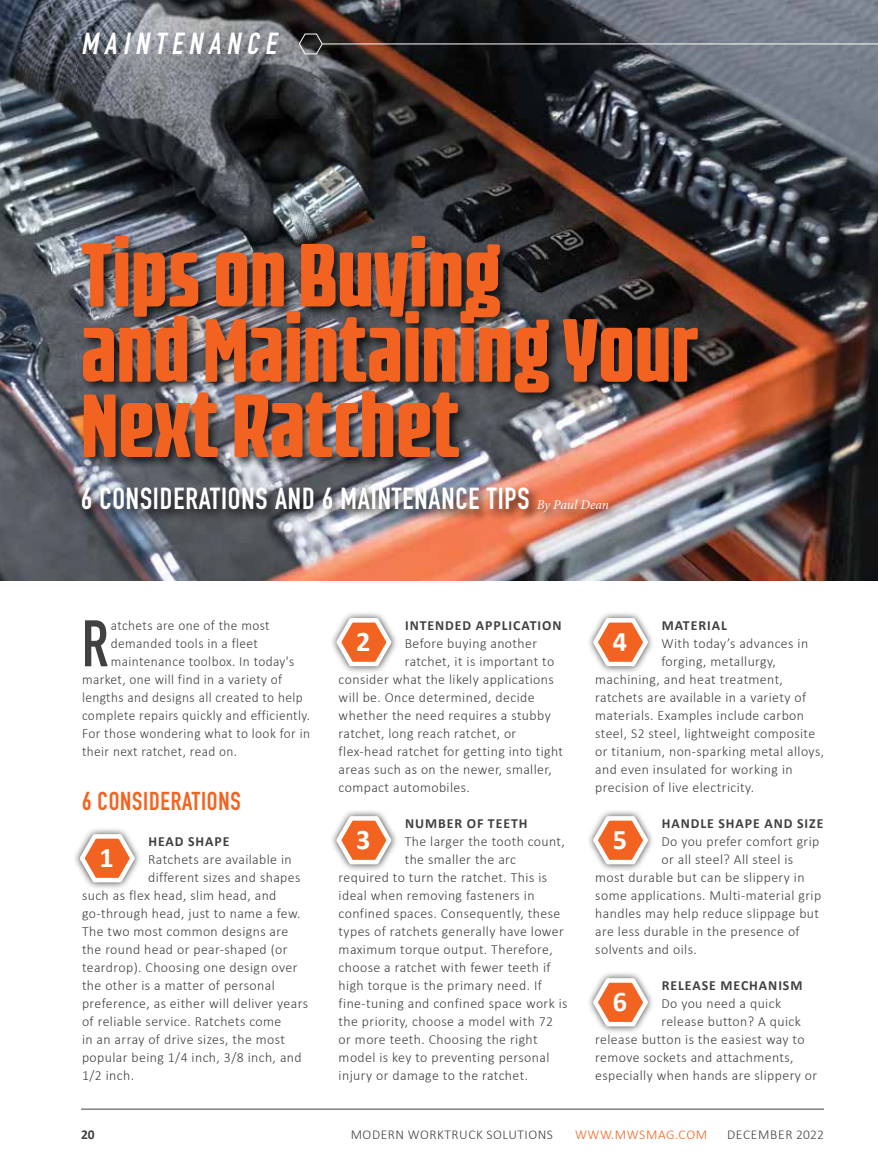
<style>
.page{position:relative;width:878px;height:1175px;background:#fff}
.page>*{position:absolute;margin:0;border:0;box-sizing:border-box;transform-origin:0 0}
.t1{font:900 89.85px/75.3px "Fidel";color:#f26322}
.t2{font:64.5px "DIN Engschrift";color:#414042;scale:.96 1}
.t3{font:700 30px "DIN Condensed";letter-spacing:.03em;color:#fff}
.t4{font:italic 700 30px "DIN Condensed";color:#fff}
.t5{font:700 28.5px "Calibri";color:#fff}
.t6{font:700 25.5px "DIN Condensed";letter-spacing:.03em;color:#f26322}
.t7{font:300 13.95px "Calibri";letter-spacing:.03em;color:#414042}
.t8{font:300 13.95px "Calibri";letter-spacing:.03em;color:#414042;scale:.96 1}
.t9{font:700 13.95px "Calibri";letter-spacing:.07em;color:#414042}
.t10{font:300 13.5px "Calibri";letter-spacing:.04em;color:#414042}
.t11{font:300 13.5px "Calibri";letter-spacing:.05em;color:#f26322}
.t12{font:italic 13.5px "Minion Pro";letter-spacing:-.015em;color:#fff}
.t13{font:700 13.5px "Calibri";color:#414042}
</style>
<div class="page">
<img style="left:0;top:0;width:878px;height:580px">
<hr style="left:81px;top:1108px;width:743px;height:1px;background:#414042">
<hr style="left:322px;top:44px;width:556px;height:1px;background:#fff">
<svg style="left:299px;top:34px;width:23px;height:20px"></svg>
<div style="left:72px;top:826px;width:70px;height:64px;background:#000;opacity:.75"></div>
<svg style="left:77px;top:832px;width:61px;height:54px"></svg>
<div style="left:329px;top:610px;width:69px;height:64px;background:#000;opacity:.75"></div>
<svg style="left:333px;top:616px;width:61px;height:54px"></svg>
<div style="left:329px;top:808px;width:69px;height:64px;background:#000;opacity:.75"></div>
<svg style="left:333px;top:814px;width:61px;height:54px"></svg>
<div style="left:585px;top:610px;width:70px;height:64px;background:#000;opacity:.75"></div>
<svg style="left:590px;top:616px;width:61px;height:54px"></svg>
<div style="left:585px;top:808px;width:70px;height:64px;background:#000;opacity:.75"></div>
<svg style="left:590px;top:814px;width:61px;height:54px"></svg>
<div style="left:585px;top:970px;width:70px;height:64px;background:#000;opacity:.75"></div>
<svg style="left:590px;top:976px;width:61px;height:54px"></svg>
<div style="left:79px;top:233px;width:631px;height:292px;background:#000;opacity:.75"></div>
<h3 class="t4" style="left:81px;top:23px;width:203px">MAINTENANCE</h3>
<h1 class="t1" style="left:81px;top:234px;width:618px">Tips on Buying<br>and Maintaining Your<br>Next Ratchet</h1>
<h3 class="t3" style="left:81px;top:479px;width:450px">6 CONSIDERATIONS AND 6 MAINTENANCE TIPS</h3>
<p class="t12" style="left:536px;top:496px;width:74px">By Paul Dean</p>
<h2 class="t2" style="left:82px;top:606px;width:29px">R</h2>
<p class="t8" style="left:111px;top:617px;width:167px">atchets are one of the most</p>
<p class="t8" style="left:111px;top:635px;width:154px">demanded tools in a fleet</p>
<p class="t8" style="left:111px;top:653px;width:193px">maintenance toolbox. In today's</p>
<p class="t8" style="left:82px;top:671px;width:210px">market, one will find in a variety of</p>
<p class="t8" style="left:82px;top:689px;width:231px">lengths and designs all created to help</p>
<p class="t8" style="left:82px;top:707px;width:239px">complete repairs quickly and efficiently.</p>
<p class="t8" style="left:82px;top:725px;width:239px">For those wondering what to look for in</p>
<p class="t8" style="left:82px;top:743px;width:163px">their next ratchet, read on.</p>
<h3 class="t6" style="left:82px;top:784px;width:160px">6 CONSIDERATIONS</h3>
<h3 class="t5" style="left:99px;top:839px;width:16px">1</h3>
<p class="t9" style="left:148px;top:833px;width:83px">HEAD SHAPE</p>
<p class="t7" style="left:148px;top:851px;width:145px">Ratchets are available in</p>
<p class="t7" style="left:148px;top:869px;width:154px">different sizes and shapes</p>
<p class="t7" style="left:82px;top:887px;width:196px">such as flex head, slim head, and</p>
<p class="t7" style="left:82px;top:905px;width:220px">go-through head, just to name a few.</p>
<p class="t7" style="left:82px;top:923px;width:208px">The two most common designs are</p>
<p class="t7" style="left:82px;top:941px;width:207px">the round head or pear-shaped (or</p>
<p class="t7" style="left:82px;top:959px;width:217px">teardrop). Choosing one design over</p>
<p class="t7" style="left:82px;top:977px;width:194px">the other is a matter of personal</p>
<p class="t7" style="left:82px;top:995px;width:227px">preference, as either will deliver years</p>
<p class="t7" style="left:82px;top:1013px;width:201px">of reliable service. Ratchets come</p>
<p class="t7" style="left:82px;top:1031px;width:204px">in an array of drive sizes, the most</p>
<p class="t7" style="left:82px;top:1049px;width:221px">popular being 1/4 inch, 3/8 inch, and</p>
<p class="t7" style="left:82px;top:1067px;width:54px">1/2 inch.</p>
<p class="t9" style="left:405px;top:617px;width:158px">INTENDED APPLICATION</p>
<p class="t7" style="left:405px;top:635px;width:134px">Before buying another</p>
<p class="t7" style="left:405px;top:653px;width:151px">ratchet, it is important to</p>
<p class="t7" style="left:338px;top:671px;width:217px">consider what the likely applications</p>
<p class="t7" style="left:338px;top:689px;width:197px">will be. Once determined, decide</p>
<p class="t7" style="left:338px;top:707px;width:214px">whether the need requires a stubby</p>
<p class="t7" style="left:338px;top:725px;width:179px">ratchet, long reach ratchet, or</p>
<p class="t7" style="left:338px;top:743px;width:226px">flex-head ratchet for getting into tight</p>
<p class="t7" style="left:338px;top:761px;width:214px">areas such as on the newer, smaller,</p>
<p class="t7" style="left:338px;top:779px;width:133px">compact automobiles.</p>
<h3 class="t5" style="left:356px;top:821px;width:16px">3</h3>
<h3 class="t5" style="left:356px;top:623px;width:16px">2</h3>
<p class="t9" style="left:405px;top:815px;width:124px">NUMBER OF TEETH</p>
<p class="t7" style="left:405px;top:833px;width:162px">The larger the tooth count,</p>
<p class="t7" style="left:405px;top:851px;width:113px">the smaller the arc</p>
<p class="t7" style="left:338px;top:869px;width:210px">required to turn the ratchet. This is</p>
<p class="t7" style="left:338px;top:887px;width:197px">ideal when removing fasteners in</p>
<p class="t7" style="left:338px;top:905px;width:223px">confined spaces. Consequently, these</p>
<p class="t7" style="left:338px;top:923px;width:227px">types of ratchets generally have lower</p>
<p class="t7" style="left:338px;top:941px;width:215px">maximum torque output. Therefore,</p>
<p class="t7" style="left:338px;top:959px;width:213px">choose a ratchet with fewer teeth if</p>
<p class="t7" style="left:338px;top:977px;width:205px">high torque is the primary need. If</p>
<p class="t7" style="left:338px;top:995px;width:230px">fine-tuning and confined space work is</p>
<p class="t7" style="left:338px;top:1013px;width:216px">the priority, choose a model with 72</p>
<p class="t7" style="left:338px;top:1031px;width:200px">or more teeth. Choosing the right</p>
<p class="t7" style="left:338px;top:1049px;width:212px">model is key to preventing personal</p>
<p class="t7" style="left:338px;top:1067px;width:191px">injury or damage to the ratchet.</p>
<p class="t9" style="left:661px;top:617px;width:67px">MATERIAL</p>
<p class="t7" style="left:661px;top:635px;width:148px">With today’s advances in</p>
<p class="t7" style="left:661px;top:653px;width:116px">forging, metallurgy,</p>
<p class="t7" style="left:595px;top:671px;width:189px">machining, and heat treatment,</p>
<p class="t7" style="left:595px;top:689px;width:212px">ratchets are available in a variety of</p>
<p class="t7" style="left:595px;top:707px;width:210px">materials. Examples include carbon</p>
<p class="t7" style="left:595px;top:725px;width:221px">steel, S2 steel, lightweight composite</p>
<p class="t7" style="left:595px;top:743px;width:230px">or titanium, non-sparking metal alloys,</p>
<p class="t7" style="left:595px;top:761px;width:199px">and even insulated for working in</p>
<p class="t7" style="left:595px;top:779px;width:160px">precision of live electricity.</p>
<h3 class="t5" style="left:612px;top:821px;width:16px">5</h3>
<h3 class="t5" style="left:612px;top:623px;width:16px">4</h3>
<p class="t9" style="left:661px;top:815px;width:163px">HANDLE SHAPE AND SIZE</p>
<p class="t7" style="left:661px;top:833px;width:159px">Do you prefer comfort grip</p>
<p class="t7" style="left:661px;top:851px;width:133px">or all steel? All steel is</p>
<p class="t7" style="left:595px;top:869px;width:211px">most durable but can be slippery in</p>
<p class="t7" style="left:595px;top:887px;width:227px">some applications. Multi-material grip</p>
<p class="t7" style="left:595px;top:905px;width:225px">handles may help reduce slippage but</p>
<p class="t7" style="left:595px;top:923px;width:206px">are less durable in the presence of</p>
<p class="t7" style="left:595px;top:941px;width:103px">solvents and oils.</p>
<h3 class="t5" style="left:612px;top:983px;width:16px">6</h3>
<p class="t9" style="left:661px;top:977px;width:142px">RELEASE MECHANISM</p>
<p class="t7" style="left:661px;top:995px;width:121px">Do you need a quick</p>
<p class="t7" style="left:661px;top:1013px;width:141px">release button? A quick</p>
<p class="t7" style="left:595px;top:1031px;width:211px">release button is the easiest way to</p>
<p class="t7" style="left:595px;top:1049px;width:200px">remove sockets and attachments,</p>
<p class="t7" style="left:595px;top:1067px;width:223px">especially when hands are slippery or</p>
<p class="t13" style="left:81px;top:1125px;width:15px">20</p>
<p class="t10" style="left:351px;top:1125px;width:204px">MODERN WORKTRUCK SOLUTIONS</p>
<p class="t11" style="left:575px;top:1125px;width:134px">WWW.MWSMAG.COM</p>
<p class="t10" style="left:727px;top:1125px;width:98px">DECEMBER 2022</p>
</div>
